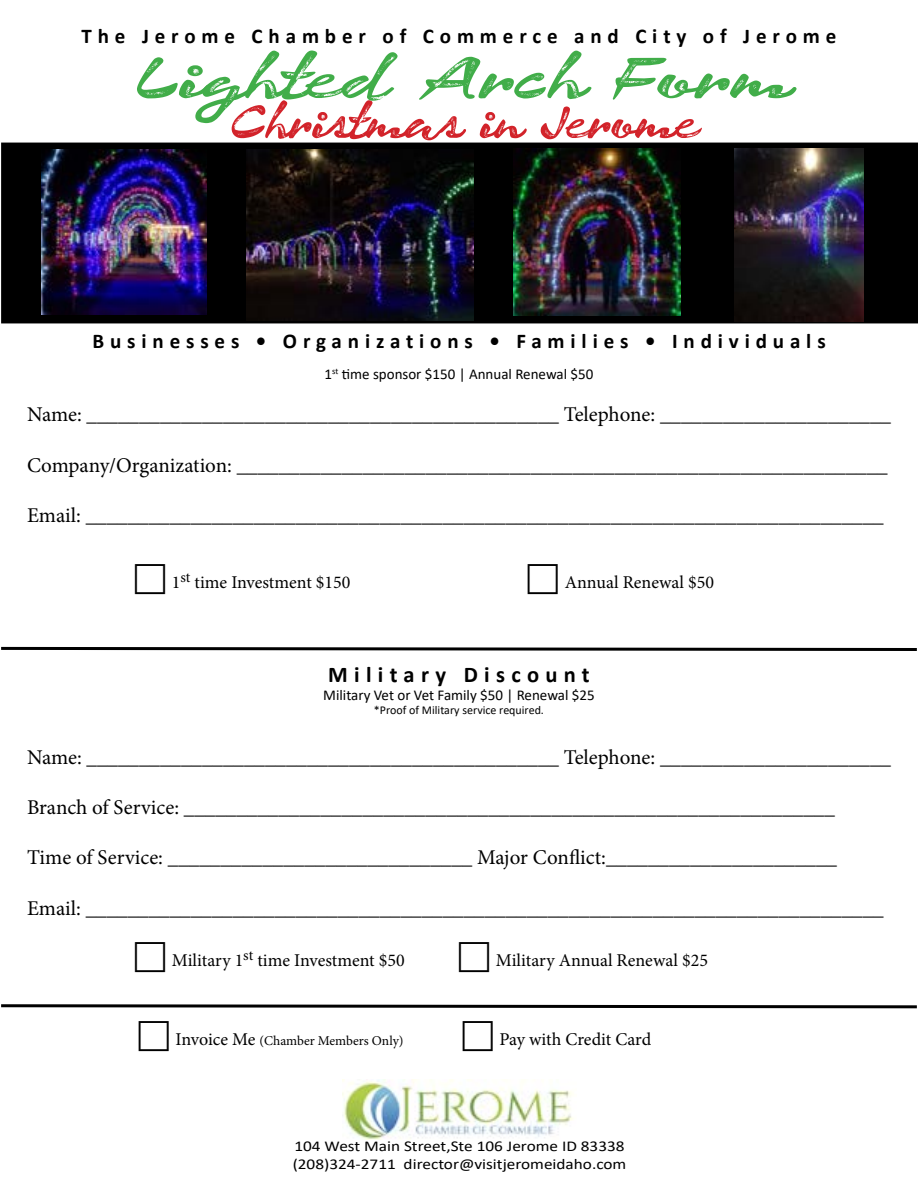
<style>
.page{position:relative;width:918px;height:1188px;background:#fff}
.page>*{position:absolute;margin:0;border:0;box-sizing:border-box;transform-origin:0 0}
.t1{font:58.5px "CF Expedition";letter-spacing:-.09em;color:#41ad49;scale:1.34 1}
.t2{font:46.5px "CF Expedition";letter-spacing:-.08em;color:#d2232a;scale:1.09 1}
.t3{font:700 22.5px "Calibri";letter-spacing:.28em;color:#000}
.t4{font:21px "Minion Pro";letter-spacing:-.005em;color:#000}
.t5{font:700 21px "Calibri";letter-spacing:.28em;color:#000}
.t6{font:18px "Minion Pro";color:#000}
.t7{font:15px/18px "Calibri";color:#000;scale:1.15 1}
.t8{font:15px "Calibri";color:#000}
.t9{font:13.5px "Minion Pro";color:#000}
.t10{font:12px "Calibri";color:#000}
.s1{font-size:18px}
</style>
<div class="page">
<div style="left:2px;top:143px;width:915px;height:180px;background:#000"></div>
<div style="left:1px;top:143px;width:917px;height:180px;border:2px solid #000"></div>
<svg style="left:1px;top:646px;width:916px;height:5px"></svg>
<svg style="left:1px;top:1004px;width:916px;height:5px"></svg>
<img style="left:343px;top:1079px;width:230px;height:60px">
<img style="left:246px;top:149px;width:228px;height:171px">
<img style="left:41px;top:149px;width:166px;height:166px">
<img style="left:734px;top:148px;width:130px;height:173px">
<img style="left:513px;top:148px;width:167px;height:167px">
<p class="t5" style="left:82px;top:21px;width:756px">The Jerome Chamber of Commerce and City of Jerome</p>
<h1 class="t1" style="left:137px;top:42px;width:493px">Lighted Arch Form</h1>
<h2 class="t2" style="left:232px;top:94px;width:433px">Christmas in Jerome</h2>
<p class="t5" style="left:92px;top:326px;width:735px">Businesses • Organizations • Families • Individuals</p>
<p class="t8" style="left:325px;top:364px;width:270px">1<sup>st</sup> time sponsor $150 | Annual Renewal $50</p>
<p class="t4" style="left:27px;top:401px;width:866px">Name: _____________________________________________ Telephone: ______________________</p>
<p class="t4" style="left:27px;top:451px;width:862px">Company/Organization: ______________________________________________________________</p>
<p class="t4" style="left:27px;top:501px;width:858px">Email: ____________________________________________________________________________</p>
<p class="t6" style="left:172px;top:570px;width:180px">1<sup>st</sup> time Investment $150</p>
<p class="t6" style="left:565px;top:570px;width:151px">Annual Renewal $50</p>
<p class="t3" style="left:328px;top:658px;width:263px">Military Discount</p>
<p class="t8" style="left:323px;top:684px;width:273px">Military Vet or Vet Family $50 | Renewal $25</p>
<p class="t10" style="left:374px;top:702px;width:172px">*Proof of Military service required.</p>
<p class="t4" style="left:27px;top:743px;width:866px">Name: _____________________________________________ Telephone: ______________________</p>
<p class="t4" style="left:27px;top:793px;width:809px">Branch of Service: ______________________________________________________________</p>
<p class="t4" style="left:27px;top:844px;width:812px">Time of Service: _____________________________ Major Conflict:______________________</p>
<p class="t4" style="left:27px;top:894px;width:858px">Email: ____________________________________________________________________________</p>
<p class="t6" style="left:172px;top:948px;width:234px">Military 1<sup>st</sup> time Investment $50</p>
<p class="t6" style="left:496px;top:948px;width:214px">Military Annual Renewal $25</p>
<p class="t9" style="left:176px;top:1032px;width:230px"><span class="s1">Invoice Me</span> (Chamber Members Only)</p>
<p class="t6" style="left:500px;top:1027px;width:153px">Pay with Credit Card</p>
<p class="t7" style="left:293px;top:1136px;width:292px">104 West Main Street,Ste 106 Jerome ID 83338 (208)324-2711 director@visitjeromeidaho.com</p>
</div>
